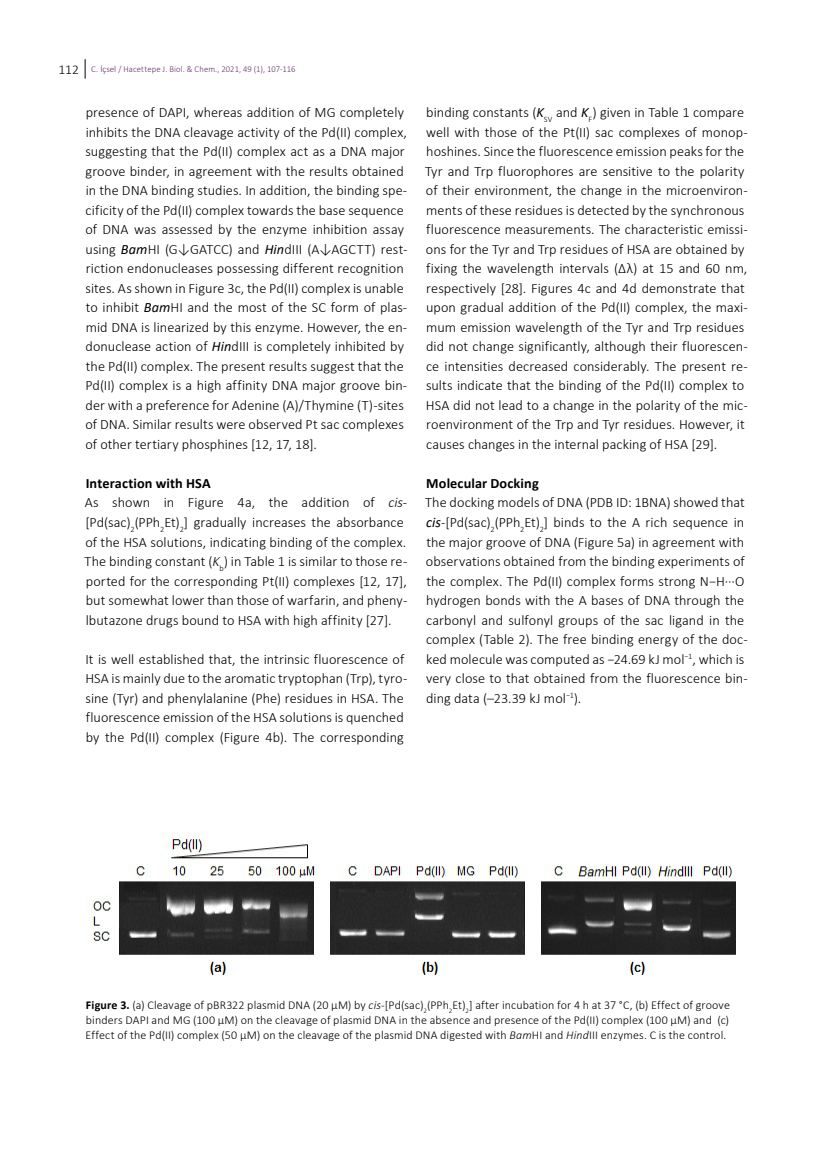
<style>
.page{position:relative;width:830px;height:1170px;background:#fff}
.page>*{position:absolute;margin:0;border:0;box-sizing:border-box;transform-origin:0 0}
.t1{font:300 14.25px/19.5px "Calibri";letter-spacing:.005em;color:#000}
.t2{font:700 14.25px "Calibri";letter-spacing:.01em;color:#000}
.t3{font:300 12px/15px "Calibri";letter-spacing:.01em;color:#000;text-align:justify}
.t4{font:300 9px "Calibri";letter-spacing:.015em;color:#642e68}
.s1{font-size:13.5px;color:#000}
.s2{font-weight:400;font-style:italic}
.s3{font-weight:700}
.s4{font-style:italic}
</style>
<div class="page">
<svg style="left:85px;top:59px;width:1px;height:20px"></svg>
<img style="left:85px;top:837px;width:651px;height:139px">
<p class="t4" style="left:58px;top:63px;width:238px"><span class="s1">112</span> C. İçsel / Hacettepe J. Biol. &amp; Chem., 2021, 49 (1), 107-116</p>
<p class="t1" style="left:85px;top:103px;width:323px">presence of DAPI, whereas addition of MG completely inhibits the DNA cleavage activity of the Pd(II) complex, suggesting that the Pd(II) complex act as a DNA major groove binder, in agreement with the results obtained in the DNA binding studies. In addition, the binding spe&shy;cificity of the Pd(II) complex towards the base sequence of DNA was assessed by the enzyme inhibition assay using <span class="s2">Bam</span>HI (G↓GATCC) and <span class="s2">Hin</span>dIII (A↓AGCTT) rest&shy;riction endonucleases possessing different recognition sites. As shown in Figure 3c, the Pd(II) complex is unable to inhibit <span class="s2">Bam</span>HI and the most of the SC form of plas&shy;mid DNA is linearized by this enzyme. However, the en&shy;donuclease action of <span class="s2">Hin</span>dIII is completely inhibited by the Pd(II) complex. The present results suggest that the Pd(II) complex is a high affinity DNA major groove bin&shy;der with a preference for Adenine (A)/Thymine (T)-sites of DNA. Similar results were observed Pt sac complexes of other tertiary phosphines [12, 17, 18].</p>
<p class="t1" style="left:85px;top:473px;width:324px"><span class="s3">Interaction with HSA<br></span>As shown in Figure 4a, the addition of <span class="s4">cis</span>-[Pd(sac)<sub>2</sub>(PPh<sub>2</sub>Et)<sub>2</sub>] gradually increases the absorbance of the HSA solutions, indicating binding of the complex.<br>The binding constant (<span class="s4">K</span><sub>b</sub>) in Table 1 is similar to those re&shy;ported for the corresponding Pt(II) complexes [12, 17], but somewhat lower than those of warfarin, and pheny&shy;lbutazone drugs bound to HSA with high affinity [27].</p>
<p class="t1" style="left:85px;top:649px;width:323px">It is well established that, the intrinsic fluorescence of HSA is mainly due to the aromatic tryptophan (Trp), tyro&shy;sine (Tyr) and phenylalanine (Phe) residues in HSA. The fluorescence emission of the HSA solutions is quenched by the Pd(II) complex (Figure 4b). The corresponding</p>
<p class="t1" style="left:425px;top:103px;width:324px">binding constants (<span class="s2">K</span><sub>SV</sub> and <span class="s2">K</span><sub>F</sub>) given in Table 1 compare well with those of the Pt(II) sac complexes of monop&shy;hoshines. Since the fluorescence emission peaks for the Tyr and Trp fluorophores are sensitive to the polarity of their environment, the change in the microenviron&shy;ments of these residues is detected by the synchronous fluorescence measurements. The characteristic emissi&shy;ons for the Tyr and Trp residues of HSA are obtained by fixing the wavelength intervals (Δλ) at 15 and 60 nm, respectively [28]. Figures 4c and 4d demonstrate that upon gradual addition of the Pd(II) complex, the maxi&shy;mum emission wavelength of the Tyr and Trp residues did not change significantly, although their fluorescen&shy;ce intensities decreased considerably. The present re&shy;sults indicate that the binding of the Pd(II) complex to HSA did not lead to a change in the polarity of the mic&shy;roenvironment of the Trp and Tyr residues. However, it causes changes in the internal packing of HSA [29].</p>
<p class="t2" style="left:426px;top:473px;width:114px">Molecular Docking</p>
<p class="t1" style="left:425px;top:493px;width:324px">The docking models of DNA (PDB ID: 1BNA) showed that <span class="s2">cis</span>-[Pd(sac)<sub>2</sub>(PPh<sub>2</sub>Et)<sub>2</sub>] binds to the A rich sequence in the major groove of DNA (Figure 5a) in agreement with observations obtained from the binding experiments of the complex. The Pd(II) complex forms strong N−H···O hydrogen bonds with the A bases of DNA through the carbonyl and sulfonyl groups of the sac ligand in the complex (Table 2). The free binding energy of the doc&shy;ked molecule was computed as −24.69 kJ mol<sup>−1</sup>, which is very close to that obtained from the fluorescence bin&shy;ding data (–23.39 kJ mol<sup>−1</sup>).</p>
<p class="t3" style="left:86px;top:997px;width:645px"><span class="s3">Figure 3.</span> (a) Cleavage of pBR322 plasmid DNA (20 µM) by <span class="s4">cis</span>-[Pd(sac)<sub>2</sub>(PPh<sub>2</sub>Et)<sub>2</sub>] after incubation for 4 h at 37 °C, (b) Effect of groove binders DAPI and MG (100 µM) on the cleavage of plasmid DNA in the absence and presence of the Pd(II) complex (100 µM) and (c)<br>Effect of the Pd(II) complex (50 µM) on the cleavage of the plasmid DNA digested with <span class="s4">Bam</span>HI and <span class="s4">Hind</span>III enzymes. C is the control.</p>
</div>
